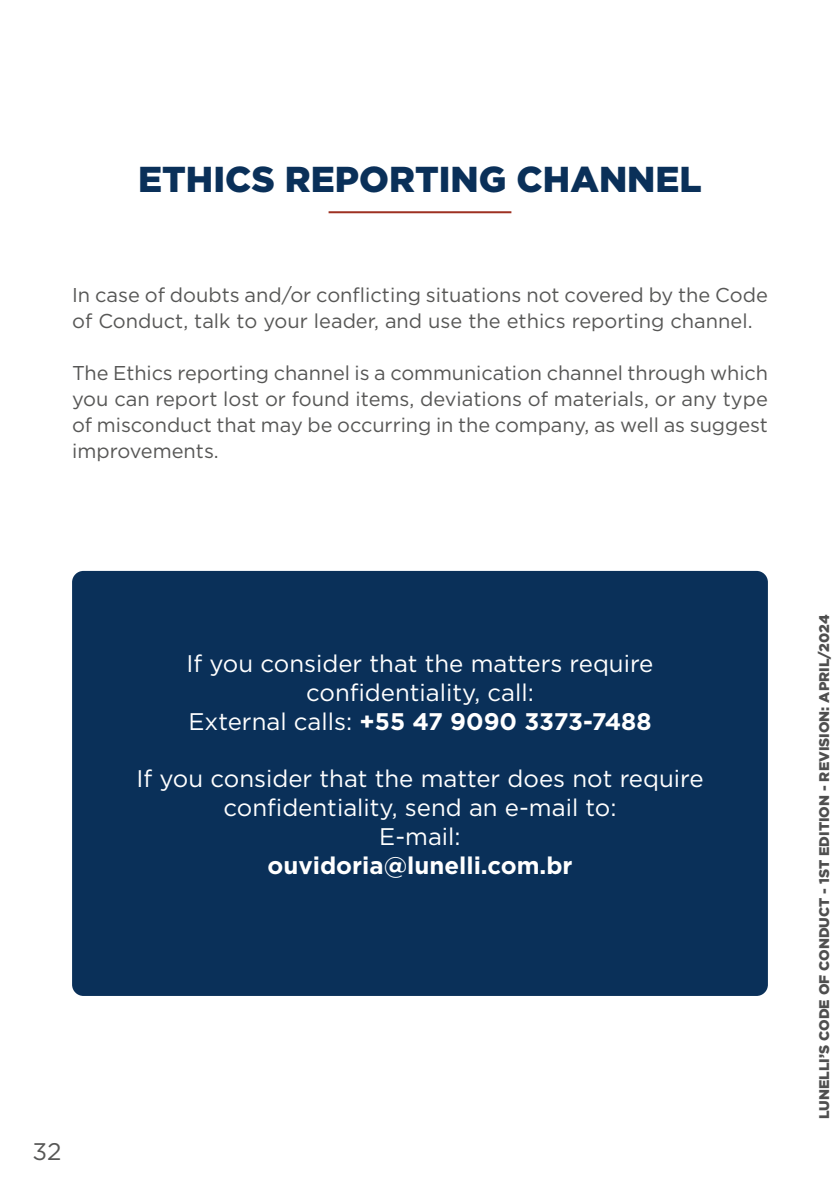
<style>
.page{position:relative;width:840px;height:1191px;background:#fff}
.page>*{position:absolute;margin:0;border:0;box-sizing:border-box;transform-origin:0 0}
.t1{font:900 36px "Gotham";color:#0a3059}
.t2{font:24px/28.8px "Gotham";color:#fff;text-align:center}
.t3{font:700 24px "Gotham";color:#fff}
.t4{font:24px "Gotham";color:#575756}
.t5{font:20px/26px "Gotham";color:#575756}
.t6{font:900 14px "Gotham";color:#4f4f4f}
.s1{font-weight:700}
</style>
<div class="page">
<div style="left:72px;top:571px;width:695px;height:425px;background:#0a3059;border-radius:11px"></div>
<hr style="left:328px;top:211px;width:183px;height:2px;background:#9e3122">
<h1 class="t1" style="left:138px;top:159px;width:565px">ETHICS REPORTING CHANNEL</h1>
<p class="t5" style="left:72px;top:281px;width:697px">In case of doubts and/or conflicting situations not covered by the Code of Conduct, talk to your leader, and use the ethics reporting channel.</p>
<p class="t5" style="left:72px;top:359px;width:697px;text-align:justify">The Ethics reporting channel is a communication channel through which you can report lost or found items, deviations of materials, or any type of misconduct that may be occurring in the company, as well as suggest improvements.</p>
<p class="t2" style="left:186px;top:648px;width:468px">If you consider that the matters require confidentiality, call:<br>External calls: <span class="s1">+55 47 9090 3373-7488</span></p>
<p class="t2" style="left:136px;top:764px;width:568px">If you consider that the matter does not require confidentiality, send an e-mail to:<br>E-mail:</p>
<p class="t3" style="left:267px;top:849px;width:306px">ouvidoria@lunelli.com.br</p>
<p class="t4" style="left:32px;top:1136px;width:31px">32</p>
<p class="t6" style="left:815px;top:1119px;width:506px;rotate:-90deg">LUNELLI’S CODE OF CONDUCT - 1ST EDITION - REVISION: APRIL/2024</p>
</div>
